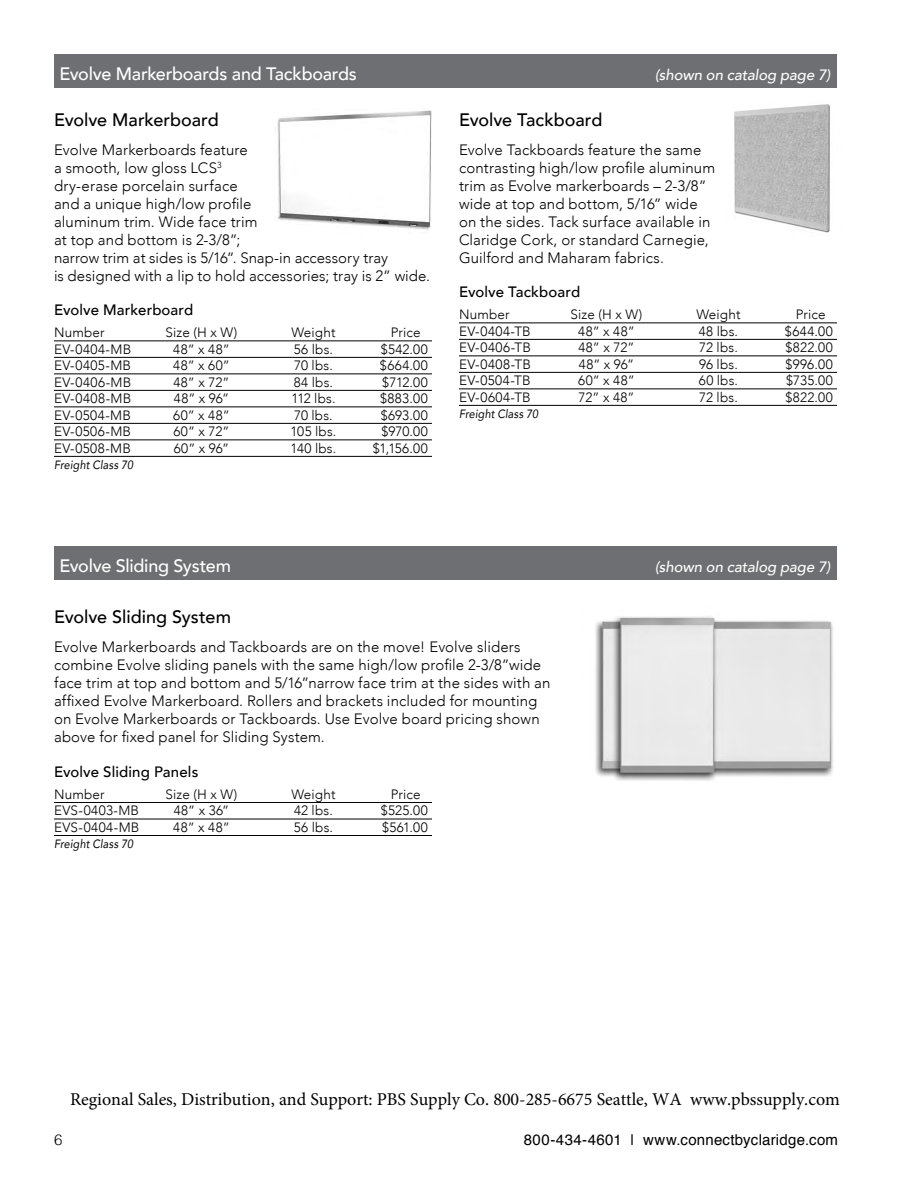
<style>
.page{position:relative;width:918px;height:1188px;background:#fff}
.page>*{position:absolute;margin:0;border:0;box-sizing:border-box;transform-origin:0 0}
.t1{font:18px "Minion Pro";color:#000}
.t2{font:500 18px "Avenir";color:#000}
.t3{font:500 18px "Avenir";letter-spacing:-.015em;color:#fff}
.t4{font:300 15px/18px "Avenir";letter-spacing:.01em;color:#000}
.t5{font:500 15px "Avenir";letter-spacing:.01em;color:#000}
.t6{font:italic 500 15px "Avenir";letter-spacing:-.005em;color:#fff}
.t7{font:15px "Helvetica";letter-spacing:.02em;color:#000}
.t8{font:300 15px "Helvetica";color:#000}
.t9{font:300 13.5px "Avenir";letter-spacing:.015em;color:#000}
.t10{font:300 13.5px "Avenir";letter-spacing:.035em;color:#000}
.t11{font:italic 12px "Avenir";letter-spacing:.01em;color:#000;scale:.9 1}
</style>
<div class="page">
<hr style="left:54px;top:340px;width:378px;height:1px;background:#000">
<hr style="left:54px;top:357px;width:378px;height:1px;background:#000">
<hr style="left:54px;top:373px;width:378px;height:1px;background:#000">
<hr style="left:54px;top:390px;width:378px;height:1px;background:#000">
<hr style="left:54px;top:406px;width:378px;height:1px;background:#000">
<hr style="left:54px;top:423px;width:378px;height:1px;background:#000">
<hr style="left:54px;top:440px;width:378px;height:1px;background:#000">
<hr style="left:54px;top:456px;width:378px;height:1px;background:#000">
<hr style="left:459px;top:322px;width:378px;height:1px;background:#000">
<hr style="left:459px;top:339px;width:378px;height:1px;background:#000">
<hr style="left:459px;top:355px;width:378px;height:1px;background:#000">
<hr style="left:459px;top:372px;width:378px;height:1px;background:#000">
<hr style="left:459px;top:388px;width:378px;height:1px;background:#000">
<hr style="left:459px;top:405px;width:378px;height:1px;background:#000">
<img style="left:277px;top:110px;width:155px;height:120px">
<img style="left:734px;top:104px;width:96px;height:129px">
<div style="left:54px;top:54px;width:783px;height:33px;background:#6d6f72"></div>
<img style="left:595px;top:616px;width:238px;height:165px">
<hr style="left:54px;top:802px;width:378px;height:1px;background:#000">
<hr style="left:54px;top:819px;width:378px;height:1px;background:#000">
<hr style="left:54px;top:835px;width:378px;height:1px;background:#000">
<div style="left:54px;top:546px;width:783px;height:34px;background:#6d6f72"></div>
<p class="t3" style="left:59px;top:58px;width:299px">Evolve Markerboards and Tackboards</p>
<p class="t6" style="left:655px;top:66px;width:177px">(shown on catalog page 7)</p>
<p class="t2" style="left:54px;top:104px;width:166px">Evolve Markerboard</p>
<p class="t4" style="left:54px;top:141px;width:377px">Evolve Markerboards feature<br>a smooth, low gloss LCS<sup>3<br></sup>dry-erase porcelain surface<br>and a unique high/low profile<br>aluminum trim. Wide face trim<br>at top and bottom is 2-3/8”;<br>narrow trim at sides is 5/16”. Snap-in accessory tray<br>is designed with a lip to hold accessories; tray is 2” wide.</p>
<p class="t5" style="left:54px;top:297px;width:141px">Evolve Markerboard</p>
<p class="t9" style="left:54px;top:325px;width:52px">Number</p>
<p class="t9" style="left:166px;top:325px;width:73px">Size (H x W)</p>
<p class="t9" style="left:291px;top:325px;width:46px">Weight</p>
<p class="t9" style="left:391px;top:325px;width:32px">Price</p>
<p class="t9" style="left:54px;top:341px;width:79px">EV-0404-MB</p>
<p class="t9" style="left:173px;top:341px;width:58px">48” x 48”</p>
<p class="t9" style="left:294px;top:341px;width:41px">56 lbs.</p>
<p class="t9" style="left:381px;top:341px;width:49px">$542.00</p>
<p class="t9" style="left:54px;top:358px;width:79px">EV-0405-MB</p>
<p class="t9" style="left:173px;top:358px;width:58px">48” x 60”</p>
<p class="t9" style="left:294px;top:358px;width:40px">70 lbs.</p>
<p class="t9" style="left:380px;top:358px;width:49px">$664.00</p>
<p class="t9" style="left:54px;top:374px;width:79px">EV-0406-MB</p>
<p class="t9" style="left:174px;top:374px;width:57px">48” x 72”</p>
<p class="t9" style="left:294px;top:374px;width:41px">84 lbs.</p>
<p class="t9" style="left:382px;top:374px;width:47px">$712.00</p>
<p class="t9" style="left:54px;top:391px;width:79px">EV-0408-MB</p>
<p class="t9" style="left:174px;top:391px;width:57px">48” x 96”</p>
<p class="t9" style="left:291px;top:391px;width:46px">112 lbs.</p>
<p class="t9" style="left:380px;top:391px;width:49px">$883.00</p>
<p class="t9" style="left:54px;top:407px;width:78px">EV-0504-MB</p>
<p class="t9" style="left:173px;top:407px;width:58px">60” x 48”</p>
<p class="t9" style="left:294px;top:407px;width:40px">70 lbs.</p>
<p class="t9" style="left:381px;top:407px;width:49px">$693.00</p>
<p class="t9" style="left:54px;top:424px;width:79px">EV-0506-MB</p>
<p class="t9" style="left:173px;top:424px;width:58px">60” x 72”</p>
<p class="t9" style="left:291px;top:424px;width:47px">105 lbs.</p>
<p class="t9" style="left:381px;top:424px;width:48px">$970.00</p>
<p class="t9" style="left:54px;top:440px;width:78px">EV-0508-MB</p>
<p class="t9" style="left:174px;top:440px;width:57px">60” x 96”</p>
<p class="t9" style="left:291px;top:440px;width:47px">140 lbs.</p>
<p class="t9" style="left:373px;top:440px;width:57px">$1,156.00</p>
<p class="t11" style="left:54px;top:458px;width:89px">Freight Class 70</p>
<p class="t2" style="left:459px;top:104px;width:145px">Evolve Tackboard</p>
<p class="t4" style="left:459px;top:141px;width:258px">Evolve Tackboards feature the same contrasting high/low profile aluminum trim as Evolve markerboards – 2-3/8” wide at top and bottom, 5/16” wide on the sides. Tack surface available in Claridge Cork, or standard Carnegie, Guilford and Maharam fabrics.</p>
<p class="t5" style="left:459px;top:279px;width:123px">Evolve Tackboard</p>
<p class="t9" style="left:459px;top:307px;width:52px">Number</p>
<p class="t9" style="left:571px;top:307px;width:73px">Size (H x W)</p>
<p class="t9" style="left:696px;top:307px;width:46px">Weight</p>
<p class="t9" style="left:796px;top:307px;width:32px">Price</p>
<p class="t9" style="left:459px;top:323px;width:73px">EV-0404-TB</p>
<p class="t9" style="left:578px;top:323px;width:58px">48” x 48”</p>
<p class="t9" style="left:699px;top:323px;width:41px">48 lbs.</p>
<p class="t9" style="left:785px;top:323px;width:49px">$644.00</p>
<p class="t9" style="left:459px;top:340px;width:73px">EV-0406-TB</p>
<p class="t9" style="left:579px;top:340px;width:57px">48” x 72”</p>
<p class="t9" style="left:699px;top:340px;width:40px">72 lbs.</p>
<p class="t9" style="left:786px;top:340px;width:49px">$822.00</p>
<p class="t9" style="left:459px;top:356px;width:73px">EV-0408-TB</p>
<p class="t9" style="left:579px;top:356px;width:57px">48” x 96”</p>
<p class="t9" style="left:699px;top:356px;width:40px">96 lbs.</p>
<p class="t9" style="left:786px;top:356px;width:49px">$996.00</p>
<p class="t9" style="left:459px;top:373px;width:73px">EV-0504-TB</p>
<p class="t9" style="left:578px;top:373px;width:58px">60” x 48”</p>
<p class="t9" style="left:699px;top:373px;width:41px">60 lbs.</p>
<p class="t9" style="left:786px;top:373px;width:48px">$735.00</p>
<p class="t9" style="left:459px;top:389px;width:73px">EV-0604-TB</p>
<p class="t9" style="left:579px;top:389px;width:57px">72” x 48”</p>
<p class="t9" style="left:699px;top:389px;width:40px">72 lbs.</p>
<p class="t9" style="left:786px;top:389px;width:49px">$822.00</p>
<p class="t11" style="left:459px;top:407px;width:89px">Freight Class 70</p>
<p class="t3" style="left:59px;top:550px;width:173px">Evolve Sliding System</p>
<p class="t6" style="left:655px;top:558px;width:177px">(shown on catalog page 7)</p>
<p class="t2" style="left:54px;top:601px;width:179px">Evolve Sliding System</p>
<p class="t4" style="left:54px;top:637px;width:498px">Evolve Markerboards and Tackboards are on the move! Evolve sliders combine Evolve sliding panels with the same high/low profile 2-3/8”wide face trim at top and bottom and 5/16”narrow face trim at the sides with an affixed Evolve Markerboard. Rollers and brackets included for mounting on Evolve Markerboards or Tackboards. Use Evolve board pricing shown above for fixed panel for Sliding System.</p>
<p class="t5" style="left:54px;top:759px;width:146px">Evolve Sliding Panels</p>
<p class="t9" style="left:54px;top:786px;width:52px">Number</p>
<p class="t9" style="left:166px;top:786px;width:73px">Size (H x W)</p>
<p class="t9" style="left:291px;top:786px;width:46px">Weight</p>
<p class="t9" style="left:391px;top:786px;width:32px">Price</p>
<p class="t9" style="left:54px;top:803px;width:87px">EVS-0403-MB</p>
<p class="t9" style="left:174px;top:803px;width:57px">48” x 36”</p>
<p class="t9" style="left:294px;top:803px;width:40px">42 lbs.</p>
<p class="t9" style="left:381px;top:803px;width:49px">$525.00</p>
<p class="t10" style="left:54px;top:819px;width:87px">EVS-0404-MB</p>
<p class="t9" style="left:173px;top:819px;width:58px">48” x 48”</p>
<p class="t9" style="left:294px;top:819px;width:41px">56 lbs.</p>
<p class="t9" style="left:382px;top:819px;width:47px">$561.00</p>
<p class="t11" style="left:54px;top:837px;width:89px">Freight Class 70</p>
<p class="t1" style="left:70px;top:1087px;width:771px">Regional Sales, Distribution, and Support: PBS Supply Co. 800-285-6675 Seattle, WA www.pbssupply.com</p>
<p class="t8" style="left:54px;top:1127px;width:10px">6</p>
<p class="t7" style="left:524px;top:1128px;width:316px">800-434-4601 | www.connectbyclaridge.com</p>
</div>
